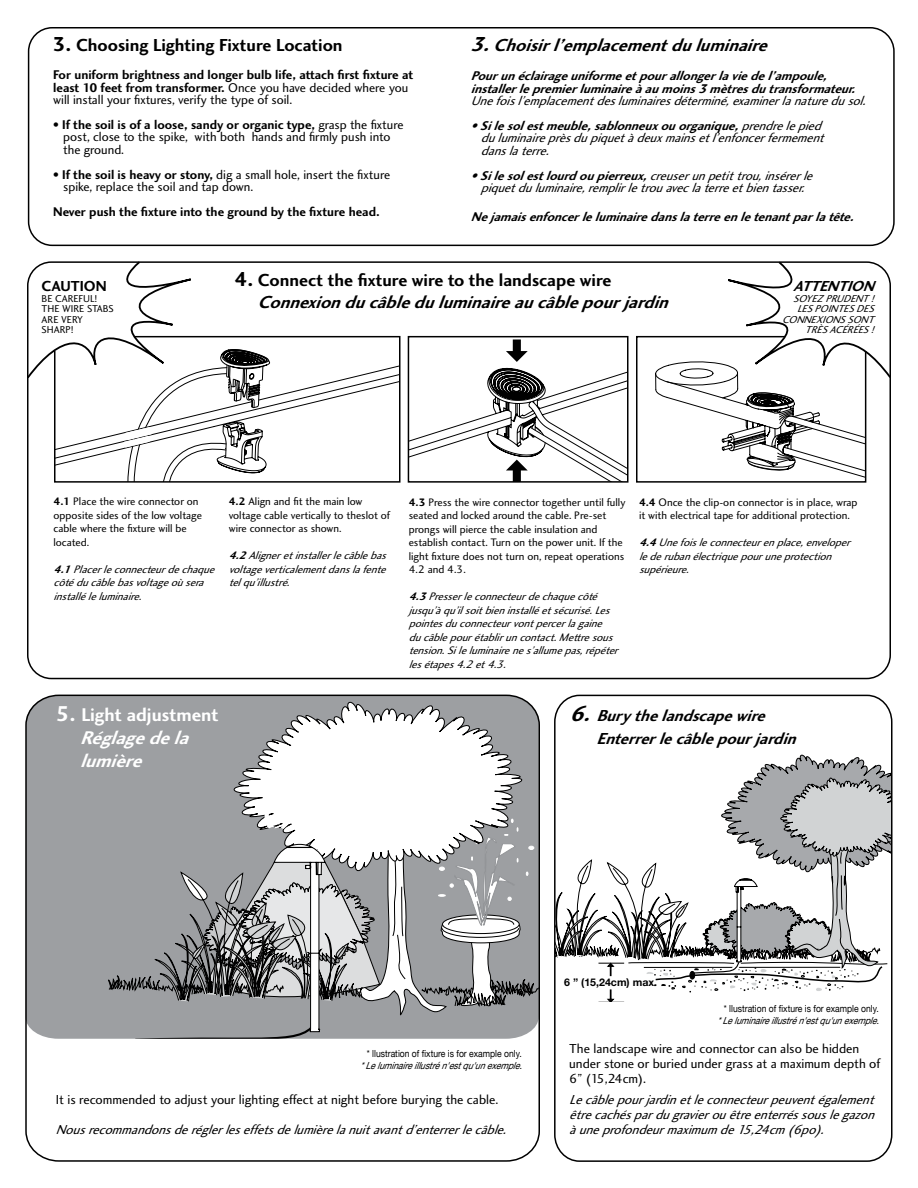
<style>
.page{position:relative;width:918px;height:1188px;background:#fff}
.page>*{position:absolute;margin:0;border:0;box-sizing:border-box;transform-origin:0 0}
.t1{font:italic 19.05px/23px "Charlotte Sans Bold Plain";color:#fff;text-align:justify}
.t2{font:italic 18px/21.6px "Charlotte Sans Bold Plain";color:#000}
.t3{font:18px "Charlotte Sans Bold Plain";color:#000}
.t4{font:italic 16.5px/23px "Charlotte Sans Bold Plain";color:#000}
.t5{font:italic 15px "Charlotte Sans Bold Plain";color:#000}
.t6{font:15px "Charlotte Sans Bold Plain";color:#000}
.t7{font:italic 13.5px/15px "Charlotte Sans Book Plain";color:#000;text-align:justify}
.t8{font:13.5px/15px "Charlotte Sans Book Plain";color:#000}
.t9{font:italic 13.05px/12.5px "Charlotte Sans Book Plain";color:#000}
.t10{font:italic 13.05px/12.5px "Charlotte Sans Bold Plain";color:#000}
.t11{font:13.05px/12.5px "Charlotte Sans Bold Plain";color:#000}
.t12{font:13.05px/12.5px "Charlotte Sans Book Plain";color:#000}
.t13{font:italic 11.25px/13.5px "Charlotte Sans Book Plain";color:#000}
.t14{font:11.25px/13.5px "Charlotte Sans Book Plain";color:#000}
.t15{font:700 10.65px "Helvetica Neue";color:#000}
.t16{font:italic 10.35px/10.5px "Charlotte Sans Book Plain";color:#000;text-align:right}
.t17{font:10.35px/10.5px "Charlotte Sans Book Plain";color:#000}
.t18{font:9.75px "Helvetica Neue";color:#000;scale:.88 1}
.t19{font:italic 9.75px "Helvetica Neue";color:#000;scale:.88 1}
.s1{font-size:21px}
.s2{font-family:"Charlotte Sans Book Plain"}
.s3{font-family:"Charlotte Sans Bold Plain"}
.s4{font-style:normal;font-size:21px}
.s5{font-style:normal}
.s6{font-style:normal;font-size:22.2px}
.s7{font-size:22.2px}
</style>
<div class="page">
<div style="left:554px;top:695px;width:338px;height:467px;border:2px solid #000;border-radius:26px"></div>
<div style="left:26px;top:695px;width:513px;height:344px;background:#9d9fa2"></div>
<svg style="left:229px;top:699px;width:303px;height:34px"></svg>
<svg style="left:107px;top:733px;width:430px;height:306px"></svg>
<div style="left:25px;top:695px;width:515px;height:467px;border:2px solid #000;border-radius:31px"></div>
<svg style="left:556px;top:755px;width:335px;height:248px"></svg>
<div style="left:690px;top:971px;width:5px;height:8px;background:#000;border-radius:50%"></div>
<div style="left:690px;top:971px;width:5px;height:8px;border:1px solid #000;border-radius:50%"></div>
<div style="left:28px;top:27px;width:867px;height:219px;border:2px solid #000;border-radius:24px"></div>
<svg style="left:506px;top:340px;width:22px;height:22px"></svg>
<svg style="left:411px;top:368px;width:214px;height:112px"></svg>
<div style="left:408px;top:336px;width:220px;height:147px;border:2px solid #000"></div>
<svg style="left:637px;top:261px;width:254px;height:220px"></svg>
<svg style="left:27px;top:261px;width:373px;height:221px"></svg>
<hr style="left:53px;top:336px;width:26px;height:3px;background:#fff">
<div style="left:42px;top:278px;width:73px;height:58px;background:#fff"></div>
<h2 class="t3" style="left:53px;top:35px;width:291px"><span class="s1">3.</span> Choosing Lighting Fixture Location</h2>
<h2 class="t2" style="left:470px;top:34px;width:328px"><span class="s1">3.</span>Choisirl’emplacementduluminaire</h2>
<p class="t11" style="left:53px;top:69px;width:362px">For uniform brightness and longer bulb life, attach first fixture at least 10 feet from transformer. <span class="s2">Once you have decided where you</span></p>
<p class="t12" style="left:53px;top:94px;width:241px">will install your fixtures, verify the type of soil.</p>
<p class="t11" style="left:53px;top:118px;width:352px">• If the soil is of a loose, sandy or organic type, <span class="s2">grasp the fixture</span></p>
<p class="t12" style="left:63px;top:131px;width:329px">post, close to the spike, with both hands and firmly push into the ground.</p>
<p class="t12" style="left:63px;top:168px;width:329px;text-indent:-10px"><span class="s3">• If the soil is heavy or stony,</span> dig a small hole, insert the fixture spike, replace the soil and tap down.</p>
<p class="t11" style="left:53px;top:205px;width:328px">Never push the fixture into the ground by the fixture head.</p>
<p class="t10" style="left:471px;top:70px;width:408px">Pourunéclairageuniformeetpourallongerlaviedel’ampoule, installerlepremierluminaireàaumoins3mètresdutransformateur.</p>
<p class="t9" style="left:471px;top:94px;width:420px">Unefoisl’emplacementdesluminairesdéterminé,examinerlanaturedusol.</p>
<p class="t10" style="left:471px;top:119px;width:376px">•Silesolestmeuble,sablonneuxouorganique,<span class="s2">prendrelepied</span></p>
<p class="t9" style="left:481px;top:132px;width:369px">duluminaireprèsdupiquetàdeuxmainsetl’enfoncerfermement danslaterre.</p>
<p class="t9" style="left:471px;top:169px;width:367px;text-align:center"><span class="s3">•Sileso lestlou rdoup ierreux,</span>creuserunpetittrou,insérerle piquetduluminaire,remplirletrouaveclaterreetbientasser.</p>
<p class="t10" style="left:471px;top:210px;width:406px">Nejamaisenfoncerleluminairedanslaterreenletenantparlatête.</p>
<h3 class="t6" style="left:42px;top:277px;width:67px">CAUTION</h3>
<p class="t17" style="left:42px;top:293px;width:74px">BE CAREFUL!<br>THE WIRE STABS<br>ARE VERY<br>SHARP!</p>
<h2 class="t2" style="left:257px;top:269px;width:442px;text-indent:-23px"><span class="s4">4.</span> <span class="s5">Connect the fixture wire to the landscape wire<br></span>Connexionducâbleduluminaireaucâblepourjardin</h2>
<h3 class="t5" style="left:793px;top:277px;width:107px">ATTENTION</h3>
<p class="t16" style="left:782px;top:293px;width:112px">SOYEZPRUDENT!<br>LESPOINTESDES<br>CONNEXIONSSONT<br>TRÈSACÉRÉES!</p>
<p class="t14" style="left:229px;top:494px;width:163px"><span class="s3">4.2</span> Align and fit the main low voltage cable vertically to theslot of wire connector as shown.</p>
<p class="t13" style="left:229px;top:550px;width:397px;line-height:12.8px"><span class="s3">4. 2</span> Aligneretinstallerlecâblebas <span class="s5">light fixture does not turn on, repeat operations </span>voltage verticalement dans la fente <span class="s5">4 . 2 a n d 4 . 3 .</span></p>
<p class="t13" style="left:54px;top:576px;width:258px">côté du câble bas voltage où sera tel qu’illustré.</p>
<p class="t14" style="left:54px;top:495px;width:150px"><span class="s3">4.1</span> Place the wire connector on opposite sides of the low voltage cable where the fixture will be located.</p>
<p class="t13" style="left:54px;top:562px;width:183px"><span class="s3">4. 1</span> Placerleconnecteurdechaque</p>
<p class="t13" style="left:54px;top:589px;width:110px">installéleluminaire.</p>
<p class="t14" style="left:409px;top:495px;width:218px"><span class="s3">4.3</span> Press the wire connector together until fully seated and locked around the cable. Pre-set prongs will pierce the cable insulation and establish contact. Turn on the power unit. If the</p>
<p class="t13" style="left:409px;top:590px;width:231px"><span class="s3">4. 3</span> Presserleconnecteurdechaquecôté jusqu’àqu’ilsoitbieninstalléetsécurisé.Les pointesduconnecteurvontpercerlagaine ducâblepourétabliruncontact.Mettresous tension.Sileluminairenes’allumepas,répéter lesétapes4.2et4.3.</p>
<p class="t14" style="left:639px;top:495px;width:220px"><span class="s3">4.4</span> Once the clip-on connector is in place, wrap it with electrical tape for additional protection.</p>
<p class="t13" style="left:639px;top:536px;width:233px"><span class="s3">4. 4</span>Unefoisleconnecteurenplace,enveloper lederubanélectriquepouruneprotection supérieure.</p>
<h1 class="t1" style="left:80px;top:703px;width:142px;text-indent:-24px"><span class="s6">5.</span> <span class="s5">Light adjustment </span>Réglagedela lumière</h1>
<h3 class="t4" style="left:597px;top:704px;width:228px;text-indent:-27px"><span class="s7">6.</span>Burythelandscapewire<br>Enterrerlecâblepourjardin</h3>
<p class="t18" style="left:367px;top:1045px;width:178px">* llustration of fixture is for example only.</p>
<p class="t19" style="left:360px;top:1057px;width:192px">*Leluminaireillustrén'estqu'unexemple.</p>
<p class="t8" style="left:56px;top:1091px;width:444px">It is recommended to adjust your lighting effect at night before burying the cable.</p>
<p class="t7" style="left:56px;top:1121px;width:476px">Nousrecommandonsderéglerleseffetsdelumièrelanuitavantd’enterrerlecâble.</p>
<p class="t15" style="left:564px;top:976px;width:94px">6 ’’ (15,24cm) max.</p>
<p class="t18" style="left:724px;top:1001px;width:178px">* llustration of fixture is for example only.</p>
<p class="t19" style="left:717px;top:1012px;width:192px">*Leluminaireillustrén'estqu'unexemple.</p>
<p class="t8" style="left:569px;top:1041px;width:312px">The landscape wire and connector can also be hidden under stone or buried under grass at a maximum depth of<br>6” (15,24cm).</p>
<p class="t7" style="left:569px;top:1092px;width:331px">Lecâblepourjardinetleconnecteurpeuventégalement êtrecachéspardugravierouêtreenterréssouslegazon àuneprofondeurmaximumde15,24cm(6po).</p>
</div>
